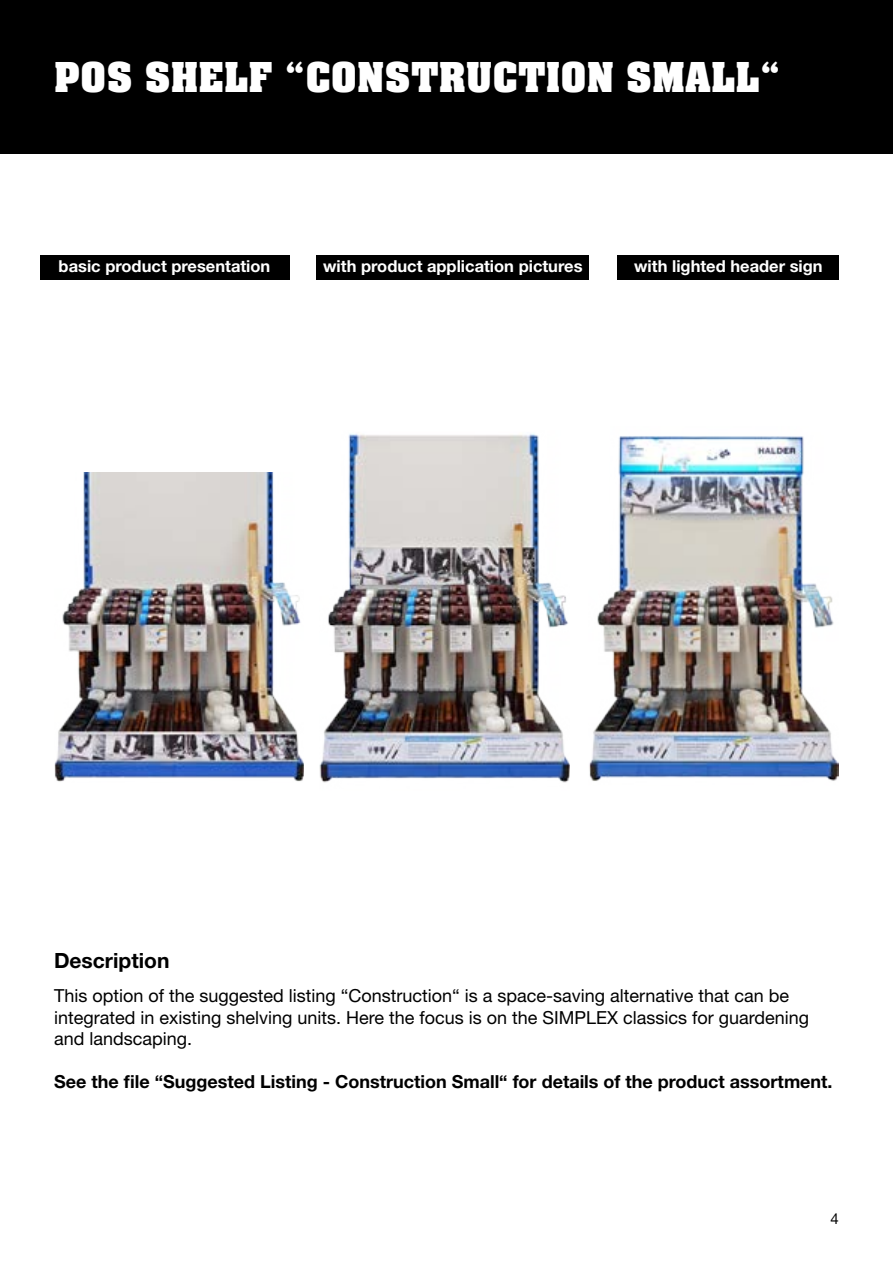
<style>
.page{position:relative;width:893px;height:1263px;background:#fff}
.page>*{position:absolute;margin:0;border:0;box-sizing:border-box;transform-origin:0 0}
.t1{font:700 45px "Aachen Pro";color:#fff}
.t2{font:700 21px "Helvetica Neue LT Std";color:#000}
.t3{font:18px/21.6px "Helvetica Neue LT Std";color:#000}
.t4{font:700 18px "Helvetica Neue LT Std";color:#000}
.t5{font:700 16.5px "Helvetica Neue LT Std";color:#fff}
.t6{font:15px "Helvetica Neue LT Std";color:#000}
</style>
<div class="page">
<img style="left:589px;top:436px;width:249px;height:345px">
<img style="left:320px;top:433px;width:249px;height:350px">
<img style="left:54px;top:472px;width:249px;height:310px">
<div style="left:0;top:0;width:893px;height:153px;background:#000"></div>
<div style="left:40px;top:255px;width:249px;height:25px;background:#000"></div>
<div style="left:317px;top:255px;width:272px;height:25px;background:#000"></div>
<div style="left:618px;top:255px;width:221px;height:25px;background:#000"></div>
<h1 class="t1" style="left:54px;top:53px;width:728px">POS SHELF “CONSTRUCTION SMALL“</h1>
<p class="t5" style="left:59px;top:256px;width:213px">basic product presentation</p>
<p class="t5" style="left:323px;top:256px;width:261px">with product application pictures</p>
<p class="t5" style="left:634px;top:256px;width:190px">with lighted header sign</p>
<p class="t2" style="left:54px;top:947px;width:117px">Description</p>
<p class="t3" style="left:54px;top:984px;width:757px">This option of the suggested listing “Construction“ is a space-saving alternative that can be integrated in existing shelving units. Here the focus is on the SIMPLEX classics for guardening and landscaping.</p>
<p class="t4" style="left:54px;top:1071px;width:780px">See the file “Suggested Listing - Construction Small“ for details of the product assortment.</p>
<p class="t6" style="left:831px;top:1209px;width:10px">4</p>
</div>
